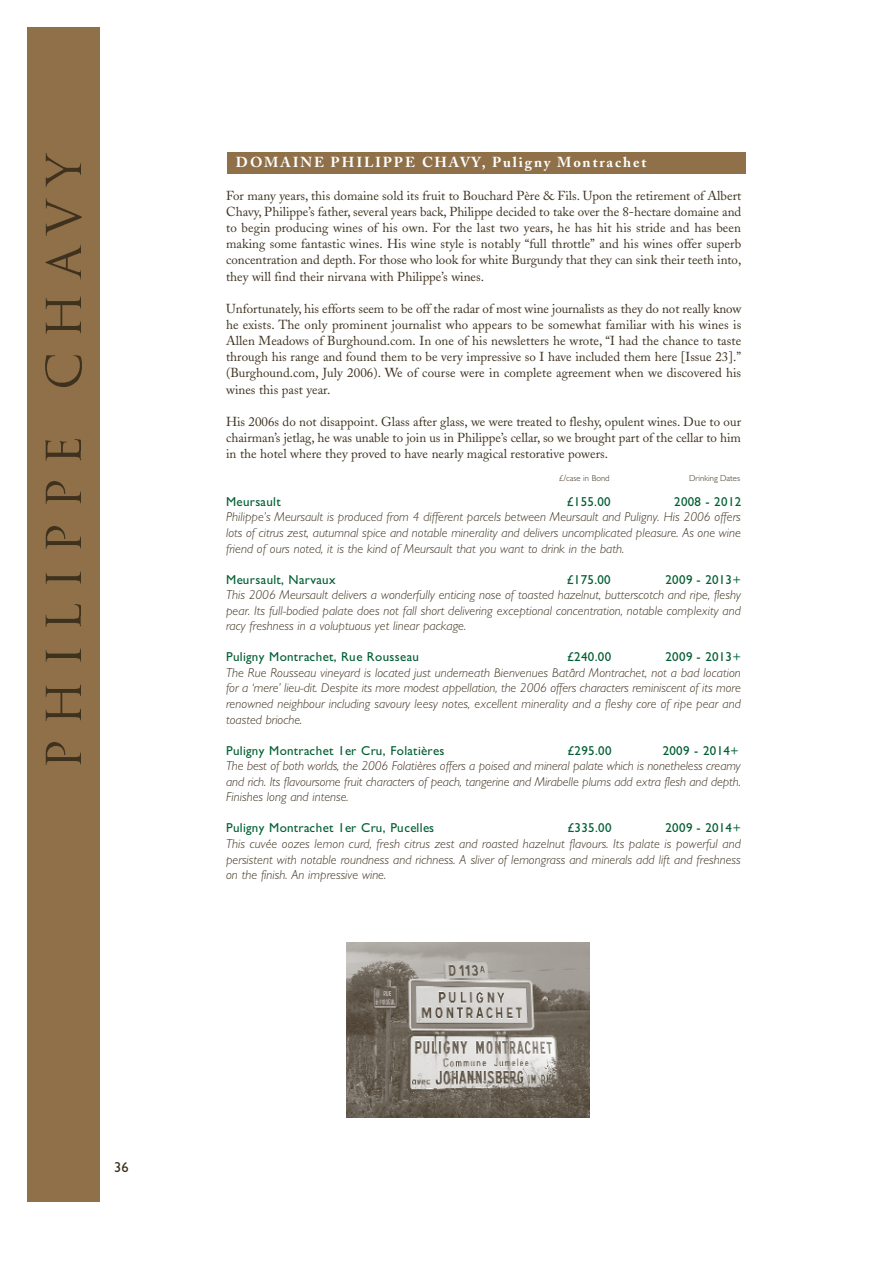
<style>
.page{position:relative;width:893px;height:1263px;background:#fff}
.page>*{position:absolute;margin:0;border:0;box-sizing:border-box;transform-origin:0 0}
.t1{font:700 14.4px "Adobe Caslon";letter-spacing:.13em;color:#fff}
.t2{font:14.4px "M Gill Sans";color:#3e311e}
.t3{font:italic 300 12.9px/15.8px "M Gill Sans";color:#3e311e;text-align:justify}
.t4{font:12.9px/16.2px "Adobe Caslon";color:#3e311e;text-align:justify}
.t5{font:12.9px "M Gill Sans";letter-spacing:.02em;color:#005e32}
.t6{font:300 8.7px "M Gill Sans";color:#3e311e}
</style>
<div class="page">
<div style="left:227px;top:152px;width:518px;height:22px;background:#8f7048"></div>
<div style="left:27px;top:27px;width:73px;height:1174px;background:#8f7048"></div>
<img style="left:45px;top:742px;width:35px;height:23px">
<img style="left:45px;top:686px;width:35px;height:35px">
<img style="left:45px;top:650px;width:35px;height:11px">
<img style="left:45px;top:605px;width:36px;height:21px">
<img style="left:45px;top:573px;width:35px;height:11px">
<img style="left:45px;top:526px;width:35px;height:23px">
<img style="left:45px;top:481px;width:35px;height:23px">
<img style="left:45px;top:440px;width:36px;height:20px">
<img style="left:45px;top:355px;width:36px;height:31px">
<img style="left:45px;top:298px;width:35px;height:36px">
<img style="left:45px;top:247px;width:35px;height:30px">
<img style="left:45px;top:199px;width:36px;height:37px">
<img style="left:45px;top:153px;width:35px;height:33px">
<img style="left:346px;top:943px;width:243px;height:175px">
<p class="t1" style="left:236px;top:157px;width:412px">DOMAINE PHI LI P PE CHAV Y, Pu l i gny Montra ch e t</p>
<p class="t4" style="left:226px;top:189px;width:516px">For many years, this domaine sold its fruit to Bouchard Père &amp; Fils. Upon the retirement of Albert Chavy, Philippe’s father, several years back, Philippe decided to take over the 8-hectare domaine and to begin producing wines of his own. For the last two years, he has hit his stride and has been making some fantastic wines. His wine style is notably “full throttle” and his wines offer superb concentration and depth. For those who look for white Burgundy that they can sink their teeth into, they will find their nirvana with Philippe’s wines.</p>
<p class="t4" style="left:226px;top:302px;width:517px">Unfortunately, his efforts seem to be off the radar of most wine journalists as they do not really know he exists. The only prominent journalist who appears to be somewhat familiar with his wines is Allen Meadows of Burghound.com. In one of his newsletters he wrote, “I had the chance to taste through his range and found them to be very impressive so I have included them here [Issue 23].” (Burghound.com, July 2006). We of course were in complete agreement when we discovered his wines this past year.</p>
<p class="t4" style="left:226px;top:415px;width:516px">His 2006s do not disappoint. Glass after glass, we were treated to fleshy, opulent wines. Due to our chairman’s jetlag, he was unable to join us in Philippe’s cellar, so we brought part of the cellar to him in the hotel where they proved to have nearly magical restorative powers.</p>
<p class="t5" style="left:226px;top:496px;width:56px">M e u r s a u lt</p>
<p class="t5" style="left:566px;top:496px;width:45px">£155.00</p>
<p class="t5" style="left:674px;top:496px;width:69px">2008 - 2012</p>
<p class="t3" style="left:226px;top:510px;width:516px">Philippe’s Meursault is produced from 4 different parcels between Meursault and Puligny. His 2006 offers lots of citrus zest, autumnal spice and notable minerality and delivers uncomplicated pleasure. As one wine friend of ours noted, it is the kind of Meursault that you want to drink in the bath.</p>
<p class="t5" style="left:226px;top:574px;width:111px">Meursault, Narvaux</p>
<p class="t5" style="left:566px;top:574px;width:46px">£ 1 7 5 .0 0</p>
<p class="t5" style="left:665px;top:574px;width:77px">2009 - 2013+</p>
<p class="t3" style="left:226px;top:588px;width:516px">This 2006 Meursault delivers a wonderfully enticing nose of toasted hazelnut, butterscotch and ripe, fleshy pear. Its full-bodied palate does not fall short delivering exceptional concentration, notable complexity and racy freshness in a voluptuous yet linear package.</p>
<p class="t5" style="left:226px;top:651px;width:194px">Puligny Montrachet, Rue Rousseau</p>
<p class="t5" style="left:567px;top:651px;width:46px">£ 2 4 0 .0 0</p>
<p class="t5" style="left:665px;top:651px;width:77px">2009 - 2013+</p>
<p class="t3" style="left:226px;top:665px;width:516px">The Rue Rousseau vineyard is located just underneath Bienvenues Batârd Montrachet, not a bad location for a ‘mere’ lieu-dit. Despite its more modest appellation, the 2006 offers characters reminiscent of its more renowned neighbour including savoury leesy notes, excellent minerality and a fleshy core of ripe pear and toasted brioche.</p>
<p class="t5" style="left:226px;top:745px;width:220px">Puligny Montrachet 1er Cru, Folatières</p>
<p class="t5" style="left:567px;top:745px;width:46px">£ 2 9 5 .0 0</p>
<p class="t5" style="left:662px;top:745px;width:78px">2009 - 2014+</p>
<p class="t3" style="left:226px;top:759px;width:516px">The best of both worlds, the 2006 Folatières offers a poised and mineral palate which is nonetheless creamy and rich. Its flavoursome fruit characters of peach, tangerine and Mirabelle plums add extra flesh and depth.<br>Finishes long and intense.</p>
<p class="t5" style="left:226px;top:822px;width:210px">Puligny Montrachet 1er Cru, Pucelles</p>
<p class="t5" style="left:567px;top:822px;width:46px">£ 3 3 5 .0 0</p>
<p class="t5" style="left:665px;top:822px;width:77px">2009 - 2014+</p>
<p class="t3" style="left:226px;top:836px;width:516px">This cuvée oozes lemon curd, fresh citrus zest and roasted hazelnut flavours. Its palate is powerful and persistent with notable roundness and richness. A sliver of lemongrass and minerals add lift and freshness on the finish. An impressive wine.</p>
<p class="t6" style="left:559px;top:474px;width:52px">£/case in Bond</p>
<p class="t6" style="left:689px;top:474px;width:52px">Drinking Dates</p>
<p class="t2" style="left:114px;top:1161px;width:16px">36</p>
</div>
